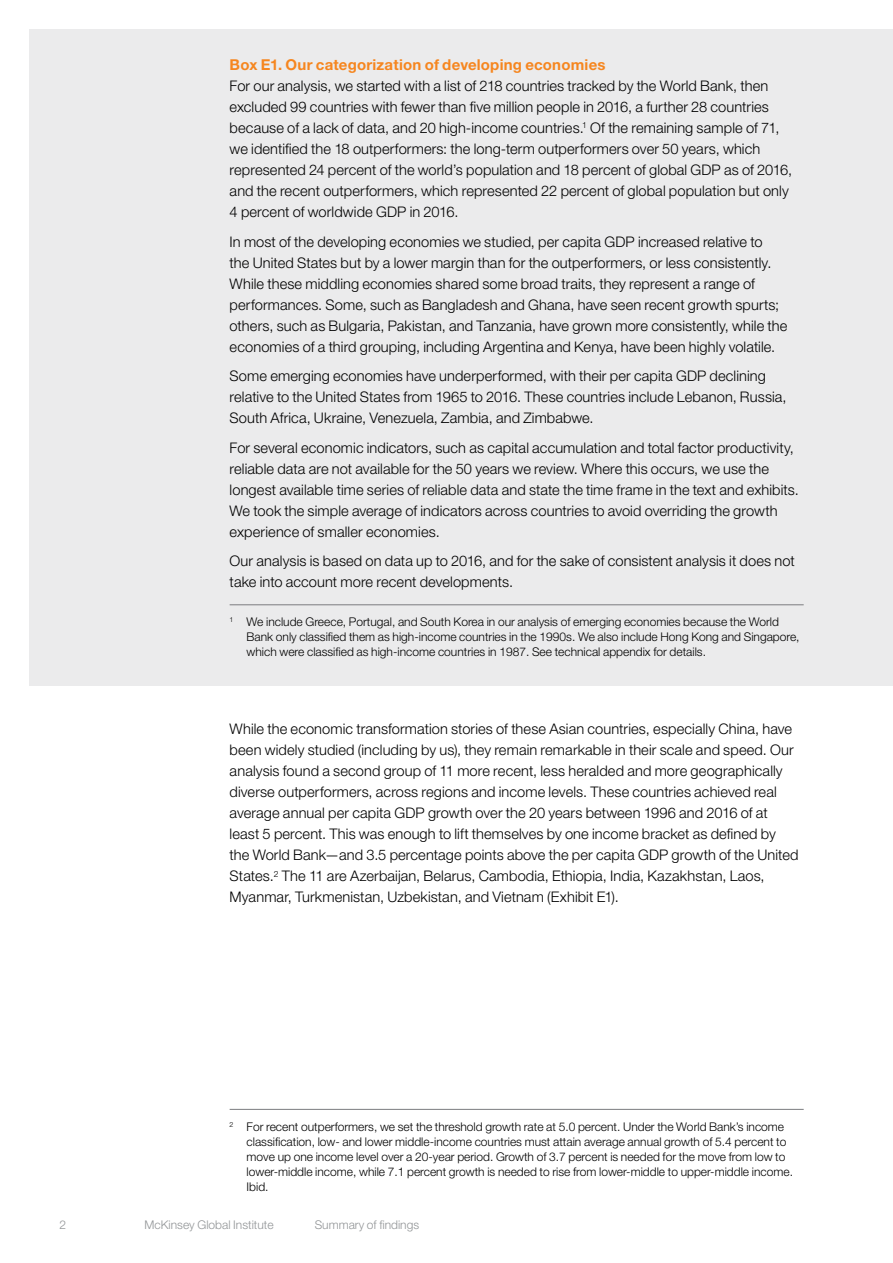
<style>
.page{position:relative;width:893px;height:1263px;background:#fff}
.page>*{position:absolute;margin:0;border:0;box-sizing:border-box;transform-origin:0 0}
.t1{font:700 15px "Helvetica Neue LT Std";letter-spacing:.01em;color:#f6861f}
.t2{font:300 14.7px/21px "Helvetica Neue LT Std";letter-spacing:.005em;color:#000}
.t3{font:300 12px/15px "Helvetica Neue LT Std";color:#000}
.t4{font:300 12px "Helvetica Neue LT Std";color:#929597}
</style>
<div class="page">
<hr style="left:230px;top:1109px;width:574px;height:1px;background:#7b7c7f">
<div style="left:30px;top:30px;width:863px;height:656px;background:#ebebec"></div>
<hr style="left:230px;top:604px;width:574px;height:1px;background:#7b7c7f">
<p class="t1" style="left:230px;top:56px;width:377px">Box E1. Our categorization of developing economies</p>
<p class="t2" style="left:230px;top:75px;width:564px">For our analysis, we started with a list of 218 countries tracked by the World Bank, then excluded 99 countries with fewer than five million people in 2016, a further 28 countries because of a lack of data, and 20 high-income countries.<sup>1</sup> Of the remaining sample of 71, we identified the 18 outperformers: the long-term outperformers over 50 years, which represented 24 percent of the world’s population and 18 percent of global GDP as of 2016, and the recent outperformers, which represented 22 percent of global population but only 4 percent of worldwide GDP in 2016.</p>
<p class="t2" style="left:230px;top:231px;width:559px">In most of the developing economies we studied, per capita GDP increased relative to<br>the United States but by a lower margin than for the outperformers, or less consistently.<br>While these middling economies shared some broad traits, they represent a range of performances. Some, such as Bangladesh and Ghana, have seen recent growth spurts; others, such as Bulgaria, Pakistan, and Tanzania, have grown more consistently, while the economies of a third grouping, including Argentina and Kenya, have been highly volatile.</p>
<p class="t2" style="left:230px;top:365px;width:558px">Some emerging economies have underperformed, with their per capita GDP declining relative to the United States from 1965 to 2016. These countries include Lebanon, Russia,<br>South Africa, Ukraine, Venezuela, Zambia, and Zimbabwe.</p>
<p class="t2" style="left:230px;top:437px;width:571px">For several economic indicators, such as capital accumulation and total factor productivity, reliable data are not available for the 50 years we review. Where this occurs, we use the longest available time series of reliable data and state the time frame in the text and exhibits.<br>We took the simple average of indicators across countries to avoid overriding the growth experience of smaller economies.</p>
<p class="t2" style="left:230px;top:550px;width:567px">Our analysis is based on data up to 2016, and for the sake of consistent analysis it does not take into account more recent developments.</p>
<p class="t3" style="left:247px;top:614px;width:554px;text-indent:-17px"><sup>1</sup> We include Greece, Portugal, and South Korea in our analysis of emerging economies because the World<br>Bank only classified them as high-income countries in the 1990s. We also include Hong Kong and Singapore, which were classified as high-income countries in 1987. See technical appendix for details.</p>
<p class="t2" style="left:230px;top:718px;width:570px">While the economic transformation stories of these Asian countries, especially China, have been widely studied (including by us), they remain remarkable in their scale and speed. Our analysis found a second group of 11 more recent, less heralded and more geographically diverse outperformers, across regions and income levels. These countries achieved real average annual per capita GDP growth over the 20 years between 1996 and 2016 of at least 5 percent. This was enough to lift themselves by one income bracket as defined by the World Bank—and 3.5 percentage points above the per capita GDP growth of the United States.<sup>2</sup> The 11 are Azerbaijan, Belarus, Cambodia, Ethiopia, India, Kazakhstan, Laos, Myanmar, Turkmenistan, Uzbekistan, and Vietnam (Exhibit E1).</p>
<p class="t3" style="left:247px;top:1119px;width:548px;text-indent:-17px"><sup>2</sup> For recent outperformers, we set the threshold growth rate at 5.0 percent. Under the World Bank’s income classification, low- and lower middle-income countries must attain average annual growth of 5.4 percent to move up one income level over a 20-year period. Growth of 3.7 percent is needed for the move from low to lower-middle income, while 7.1 percent growth is needed to rise from lower-middle to upper-middle income.<br>Ibid.</p>
<p class="t4" style="left:60px;top:1217px;width:8px">2</p>
<p class="t4" style="left:145px;top:1217px;width:131px">McKinsey Global Institute</p>
<p class="t4" style="left:315px;top:1217px;width:106px">Summary of findings</p>
</div>
